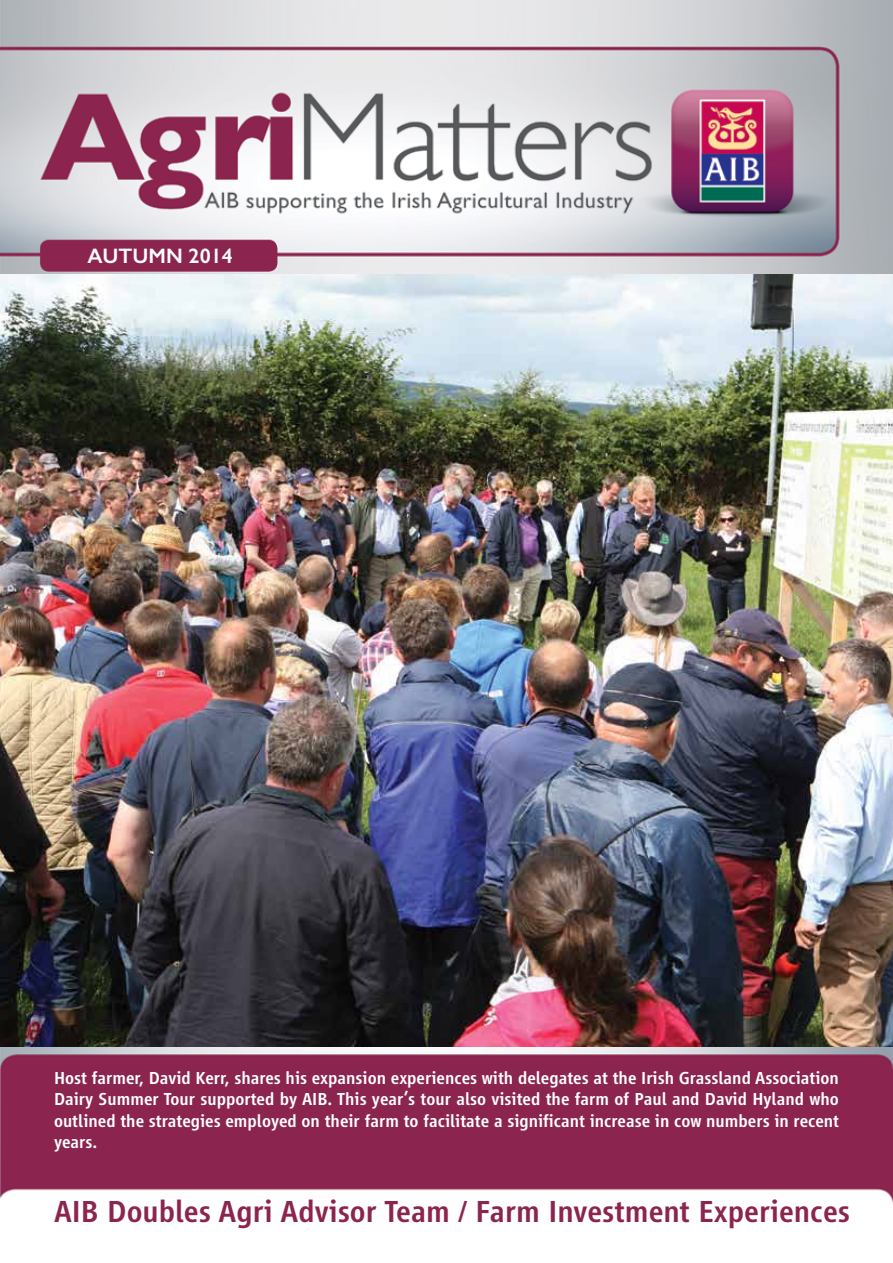
<style>
.page{position:relative;width:893px;height:1263px;background:#fff}
.page>*{position:absolute;margin:0;border:0;box-sizing:border-box;transform-origin:0 0}
.t1{font:500 31.5px "Vialog LT";color:#8b254f}
.t2{font:600 21px "Gill Sans";color:#fff}
.t3{font:500 18px/21.6px "Vialog LT";color:#fff;text-align:justify}
</style>
<div class="page">
<img style="left:0;top:0;width:893px;height:1203px">
<img style="left:0;top:274px;width:893px;height:772px">
<div style="left:40px;top:240px;width:237px;height:31px;background:#8b254f;border-radius:9px"></div>
<p class="t2" style="left:87px;top:243px;width:147px">AUTUMN 2014</p>
<p class="t3" style="left:54px;top:1067px;width:786px">Host farmer, David Kerr, shares his expansion experiences with delegates at the Irish Grassland Association Dairy Summer Tour supported by AIB. This year’s tour also visited the farm of Paul and David Hyland who outlined the strategies employed on their farm to facilitate a significant increase in cow numbers in recent years.</p>
<h1 class="t1" style="left:54px;top:1194px;width:797px">AIB Doubles Agri Advisor Team / Farm Investment Experiences</h1>
</div>
